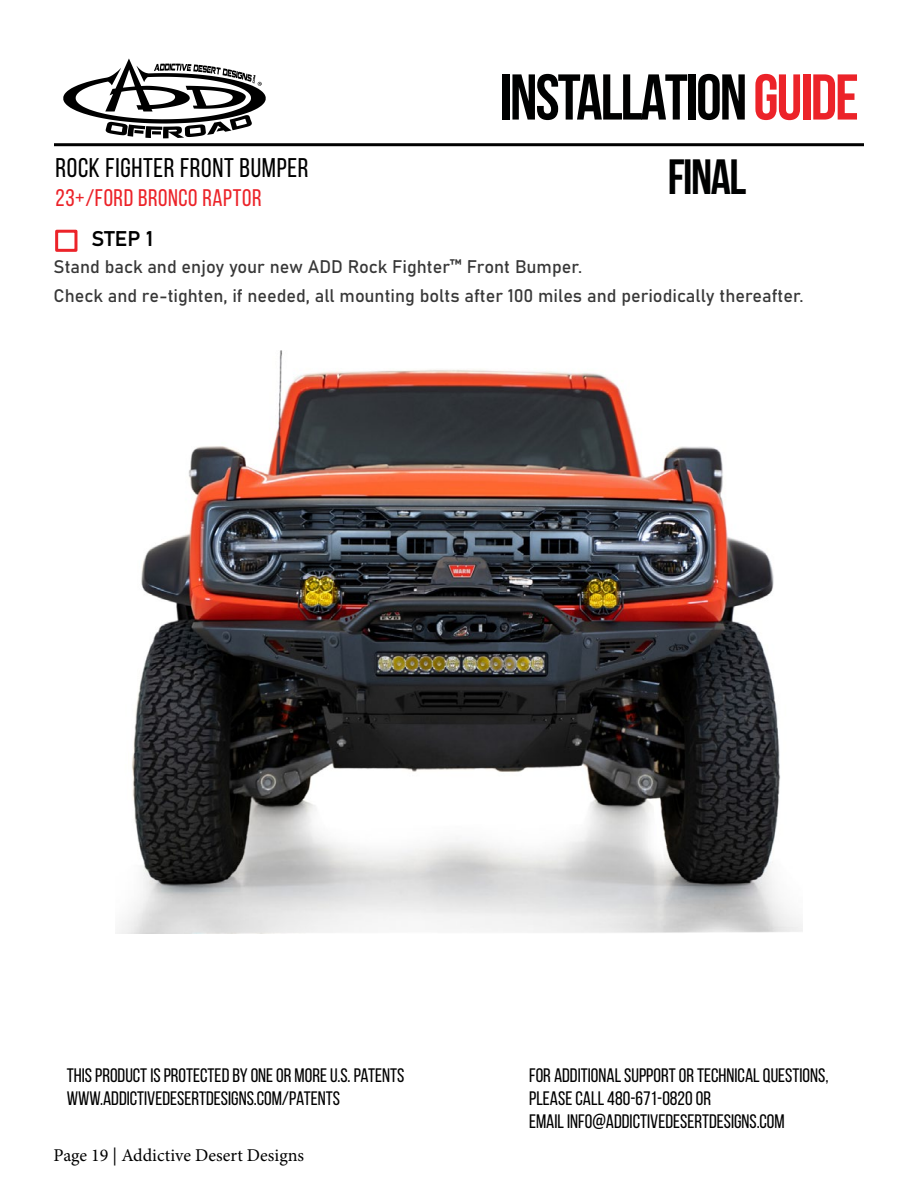
<style>
.page{position:relative;width:918px;height:1188px;background:#fff}
.page>*{position:absolute;margin:0;border:0;box-sizing:border-box;transform-origin:0 0}
.t1{font:700 64.5px "Bebas Neue";letter-spacing:-.03em;color:#000101}
.t2{font:700 49.5px "Bebas Neue";letter-spacing:-.03em;color:#000101}
.t3{font:27px "Bebas Neue";letter-spacing:.025em;color:#000}
.t4{font:24px "Bebas Neue";letter-spacing:.025em;color:#ec2329}
.t5{font:21px "Bahnschrift";color:#000}
.t6{font:19.5px/23.4px "Bebas Neue";color:#000}
.t7{font:18px/28.5px "Bahnschrift";color:#383838}
.t8{font:18px "Minion Pro";color:#000}
.s1{color:#ec2329}
</style>
<div class="page">
<hr style="left:54px;top:143px;width:810px;height:3px;background:#000">
<div style="left:55px;top:230px;width:22px;height:22px;border:3px solid #ec2329"></div>
<svg style="left:63px;top:59px;width:203px;height:79px"></svg>
<img style="left:117px;top:350px;width:685px;height:584px">
<h3 class="t3" style="left:56px;top:153px;width:254px">ROCK FIGHTER FRONT BUMPER</h3>
<p class="t4" style="left:56px;top:185px;width:208px">23+/FORD BRONCO RAPTOR</p>
<h1 class="t1" style="left:500px;top:62px;width:361px">INSTALLATION<span class="s1">GUIDE</span></h1>
<h2 class="t2" style="left:668px;top:150px;width:80px">FINAL</h2>
<p class="t5" style="left:91px;top:223px;width:63px">STEP 1</p>
<p class="t7" style="left:54px;top:251px;width:752px">Stand back and enjoy your new ADD Rock Fighter™ Front Bumper.<br>Check and re-tighten, if needed, all mounting bolts after 100 miles and periodically thereafter.</p>
<p class="t6" style="left:67px;top:1063px;width:339px">THIS PRODUCT IS PROTECTED BY ONE OR MORE U.S. PATENTS<br>WWW.ADDICTIVEDESERTDESIGNS.COM/PATENTS</p>
<p class="t8" style="left:54px;top:1143px;width:252px">Page 19 | Addictive Desert Designs</p>
<p class="t6" style="left:529px;top:1063px;width:301px">FOR ADDITIONAL SUPPORT OR TECHNICAL QUESTIONS,<br>PLEASE CALL 480-671-0820 OR<br>EMAIL INFO@ADDICTIVEDESERTDESIGNS.COM</p>
</div>
